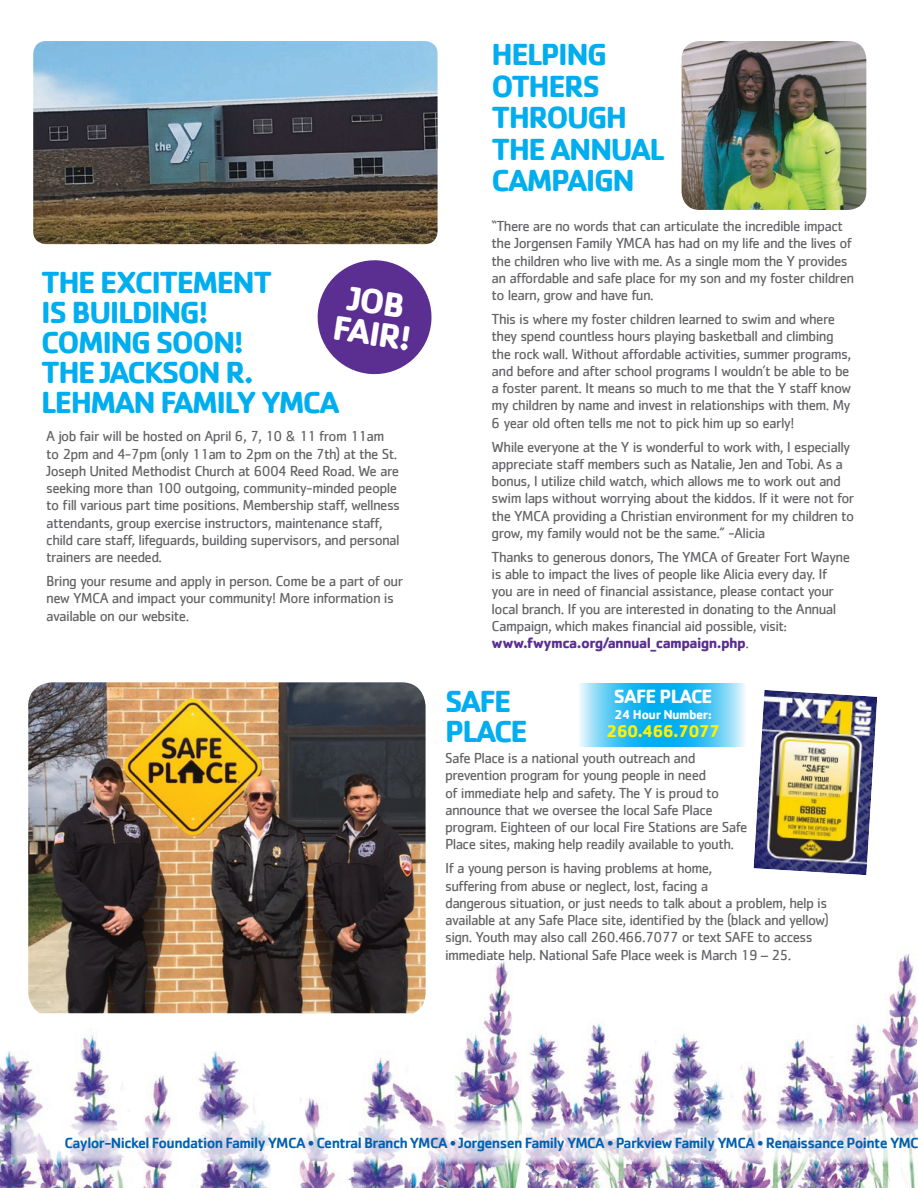
<style>
.page{position:relative;width:918px;height:1188px;background:#fff}
.page>*{position:absolute;margin:0;border:0;box-sizing:border-box;transform-origin:0 0}
.Winter_Body_Copy{font:700 35.55px/31.7px "Cachet";color:#fff;text-align:center}
.t1{font:700 31.5px/30px "Cachet";letter-spacing:-.05em;color:#00aeef}
.t2{font:700 19.8px "Cachet";letter-spacing:-.04em;color:#fff}
.t3{font:700 17.7px "Cachet";letter-spacing:-.05em;color:#fff101}
.t4{font:500 15.3px "Cachet";letter-spacing:-.04em;color:#0160ae}
.Winter_Body_Copy-2{font:15px/17.2px "Cachet";letter-spacing:-.04em;color:#636366}
.t5{font:700 13.2px "Cachet";letter-spacing:-.04em;color:#fff}
.s1{font-weight:700;color:#5b2e91}
</style>
<div class="page">
<img style="left:886px;top:954px;width:32px;height:234px">
<img style="left:526px;top:1018px;width:378px;height:170px">
<img style="left:0;top:960px;width:522px;height:228px">
<svg style="left:11px;top:1121px;width:907px;height:43px"></svg>
<img style="left:682px;top:41px;width:184px;height:169px">
<img style="left:28px;top:682px;width:398px;height:331px">
<img style="left:33px;top:41px;width:405px;height:203px">
<svg style="left:317px;top:260px;width:115px;height:115px"></svg>
<img style="left:753px;top:690px;width:124px;height:185px">
<svg style="left:579px;top:684px;width:83px;height:63px;background:#4cc5f3"></svg>
<svg style="left:662px;top:684px;width:83px;height:63px;background:#4ac5f3"></svg>
<p class="t1" style="left:41px;top:266px;width:300px">THE EXCITEMENT<br>IS BUILDING!<br>COMING SOON!<br>THE JACKSON R.<br>LEHMAN FAMILY YMCA</p>
<p class="Winter_Body_Copy" style="left:340px;top:279px;width:80px;rotate:8deg">JOB<br>FAIR!</p>
<p class="Winter_Body_Copy-2" style="left:46px;top:427px;width:355px">A job fair will be hosted on April 6, 7, 10 &amp; 11 from 11am to 2pm and 4-7pm (only 11am to 2pm on the 7th) at the St.<br>Joseph United Methodist Church at 6004 Reed Road. We are seeking more than 100 outgoing, community-minded people to fill various part time positions. Membership staff, wellness attendants, group exercise instructors, maintenance staff, child care staff, lifeguards, building supervisors, and personal trainers are needed.</p>
<p class="Winter_Body_Copy-2" style="left:46px;top:572px;width:359px">Bring your resume and apply in person. Come be a part of our new YMCA and impact your community! More information is available on our website.</p>
<p class="t1" style="left:492px;top:38px;width:174px;line-height:31.5px">HELPING<br>OTHERS<br>THROUGH<br>THE ANNUAL<br>CAMPAIGN</p>
<p class="Winter_Body_Copy-2" style="left:492px;top:217px;width:364px">“There are no words that can articulate the incredible impact the Jorgensen Family YMCA has had on my life and the lives of the children who live with me. As a single mom the Y provides an affordable and safe place for my son and my foster children to learn, grow and have fun.</p>
<p class="Winter_Body_Copy-2" style="left:492px;top:310px;width:361px">This is where my foster children learned to swim and where they spend countless hours playing basketball and climbing the rock wall. Without affordable activities, summer programs, and before and after school programs I wouldn’t be able to be a foster parent. It means so much to me that the Y staff know my children by name and invest in relationships with them. My 6 year old often tells me not to pick him up so early!</p>
<p class="Winter_Body_Copy-2" style="left:492px;top:438px;width:364px">While everyone at the Y is wonderful to work with, I especially appreciate staff members such as Natalie, Jen and Tobi. As a bonus, I utilize child watch, which allows me to work out and swim laps without worrying about the kiddos. If it were not for the YMCA providing a Christian environment for my children to grow, my family would not be the same.” -Alicia</p>
<p class="Winter_Body_Copy-2" style="left:492px;top:548px;width:360px">Thanks to generous donors, The YMCA of Greater Fort Wayne is able to impact the lives of people like Alicia every day. If you are in need of financial assistance, please contact your local branch. If you are interested in donating to the Annual Campaign, which makes financial aid possible, visit: <span class="s1">www.fwymca.org/annual_campaign.php</span>.</p>
<p class="t1" style="left:445px;top:685px;width:84px">SAFE<br>PLACE</p>
<p class="t2" style="left:614px;top:684px;width:100px">SAFE PLACE</p>
<p class="t5" style="left:614px;top:706px;width:99px">24 Hour Number:</p>
<p class="t3" style="left:606px;top:719px;width:115px">260.466.7077</p>
<p class="Winter_Body_Copy-2" style="left:445px;top:749px;width:304px">Safe Place is a national youth outreach and prevention program for young people in need<br>of immediate help and safety. The Y is proud to announce that we oversee the local Safe Place program. Eighteen of our local Fire Stations are Safe Place sites, making help readily available to youth.</p>
<p class="Winter_Body_Copy-2" style="left:445px;top:859px;width:385px">If a young person is having problems at home,<br>suffering from abuse or neglect, lost, facing a<br>dangerous situation, or just needs to talk about a problem, help is available at any Safe Place site, identified by the (black and yellow) sign. Youth may also call 260.466.7077 or text SAFE to access immediate help. National Safe Place week is March 19 – 25.</p>
<p class="t4" style="left:64px;top:1133px;width:856px">Caylor-Nickel Foundation Family YMCA • Central Branch YMCA • Jorgensen Family YMCA • Parkview Family YMCA • Renaissance Pointe YMC</p>
</div>
